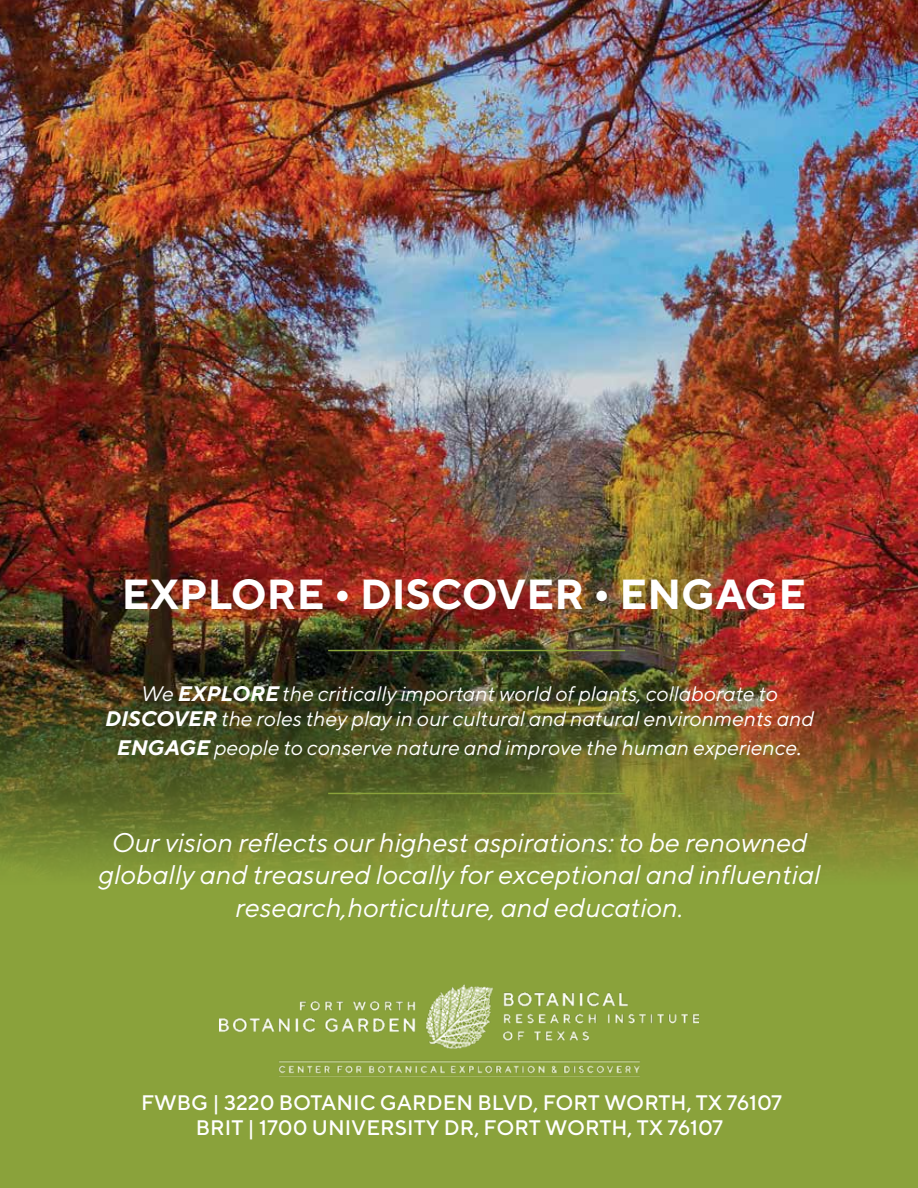
<style>
.page{position:relative;width:918px;height:1188px;background:#fff}
.page>*{position:absolute;margin:0;border:0;box-sizing:border-box;transform-origin:0 0}
.t1{font:700 42px "TT Norms";color:#fff}
.t2{font:italic 27px/32.4px "TT Norms";color:#fff;text-align:center}
.t3{font:italic 21px/25.2px "TT Norms";color:#fff;text-align:center}
.t4{font:500 21px/25.2px "TT Norms";color:#fff;text-align:center}
.s1{font-weight:700}
.s2{font-size:24px}
</style>
<div class="page">
<img style="left:0;top:0;width:918px;height:526px">
<img style="left:0;top:526px;width:918px;height:662px">
<img style="left:220px;top:984px;width:478px;height:92px">
<hr style="left:328px;top:650px;width:297px;height:1px;background:#8aa23b">
<hr style="left:328px;top:793px;width:297px;height:1px;background:#8aa23b">
<h1 class="t1" style="left:122px;top:568px;width:686px">EXPLORE • DISCOVER • ENGAGE</h1>
<p class="t3" style="left:105px;top:680px;width:710px">We <span class="s1">EXPLORE</span>the critically important world of plants, collaborate to<br><span class="s1">DISCOVER</span> the roles they play in our cultural and natural environments and</p>
<p class="t3" style="left:117px;top:734px;width:687px"><span class="s1">ENGAGE</span> people to conserve nature and improve the human experience<span class="s2">.</span></p>
<p class="t2" style="left:98px;top:826px;width:724px">Our vision reflects our highest aspirations: to be renowned globally and treasured locally for exceptional and influential research,horticulture, and education.</p>
<p class="t4" style="left:141px;top:1089px;width:643px">FWBG | 3220 BOTANIC GARDEN BLVD, FORT WORTH, TX 76107<br>BRIT | 1700 UNIVERSITY DR, FORT WORTH, TX 76107</p>
</div>
